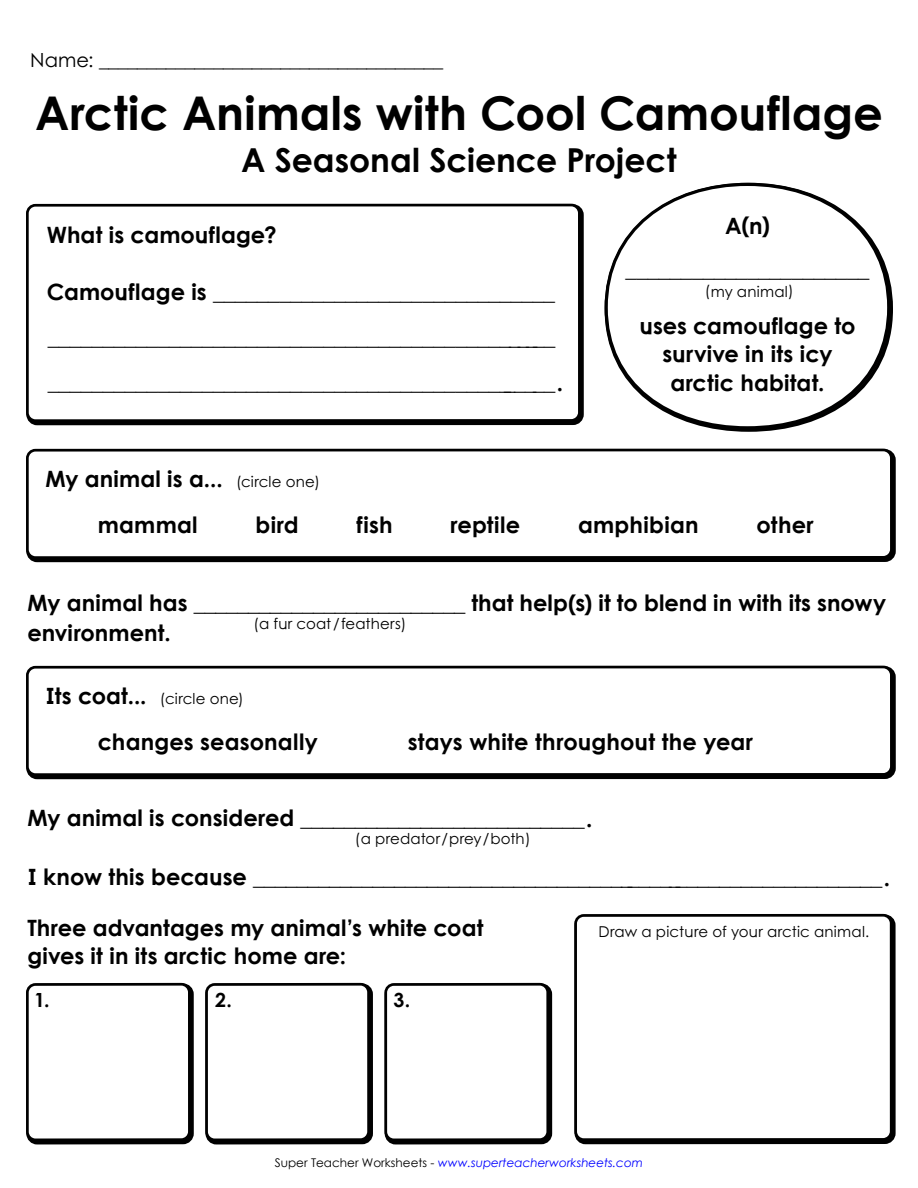
<style>
.page{position:relative;width:918px;height:1188px;background:#fff}
.page>*{position:absolute;margin:0;border:0;box-sizing:border-box;transform-origin:0 0}
.t1{font:700 46.5px "Century STW4";letter-spacing:.005em;color:#000}
.t2{font:700 33px "Century STW4";color:#000}
.t3{font:700 22.5px/28.5px "Century STW4";letter-spacing:.005em;color:#000}
.t4{font:19.5px "Century STW4";color:#000}
.t5{font:700 19.5px "Century STW4";color:#000}
.t6{font:15px "Century STW4";letter-spacing:.01em;color:#000}
.t7{font:italic 12px "Century Gothic 2";color:#00f}
.s1{font-weight:400;font-size:15px}
.s2{font-weight:700;font-size:22.5px}
.s3{font-style:normal;color:#000}
</style>
<div class="page">
<div style="left:26px;top:983px;width:168px;height:161px;border:5px solid #000;border-radius:8px"></div>
<div style="left:27px;top:984px;width:162px;height:156px;background:#fff;border-radius:8px"></div>
<div style="left:26px;top:983px;width:165px;height:158px;border:3px solid #000;border-radius:8px"></div>
<div style="left:206px;top:983px;width:167px;height:161px;border:5px solid #000;border-radius:8px"></div>
<div style="left:207px;top:984px;width:162px;height:156px;background:#fff;border-radius:8px"></div>
<div style="left:205px;top:983px;width:165px;height:158px;border:3px solid #000;border-radius:8px"></div>
<div style="left:385px;top:983px;width:167px;height:161px;border:5px solid #000;border-radius:8px"></div>
<div style="left:386px;top:984px;width:162px;height:156px;background:#fff;border-radius:8px"></div>
<div style="left:384px;top:983px;width:165px;height:158px;border:3px solid #000;border-radius:8px"></div>
<div style="left:575px;top:914px;width:321px;height:230px;border:5px solid #000;border-radius:8px"></div>
<div style="left:576px;top:915px;width:315px;height:225px;background:#fff;border-radius:8px"></div>
<div style="left:574px;top:914px;width:319px;height:227px;border:3px solid #000;border-radius:8px"></div>
<div style="left:26px;top:449px;width:870px;height:113px;border:5px solid #000;border-radius:8px"></div>
<div style="left:27px;top:450px;width:864px;height:108px;background:#fff;border-radius:8px"></div>
<div style="left:26px;top:449px;width:867px;height:110px;border:3px solid #000;border-radius:8px"></div>
<div style="left:26px;top:666px;width:870px;height:113px;border:5px solid #000;border-radius:8px"></div>
<div style="left:27px;top:667px;width:864px;height:108px;background:#fff;border-radius:8px"></div>
<div style="left:26px;top:666px;width:867px;height:110px;border:3px solid #000;border-radius:8px"></div>
<div style="left:26px;top:204px;width:555px;height:218px;border:3px solid #000;border-radius:8px"></div>
<p class="t4" style="left:30px;top:46px;width:415px">Name: ____________________________________</p>
<h1 class="t1" style="left:35px;top:78px;width:849px">Arctic Animals with Cool Camouflage</h1>
<h2 class="t2" style="left:241px;top:135px;width:437px">A Seasonal Science Project</h2>
<p class="t3" style="left:47px;top:219px;width:231px">What is camouflage?</p>
<p class="t3" style="left:47px;top:268px;width:518px;line-height:45px">Camouflage is _______________________________ _______________________________________________ _______________________________________________.</p>
<p class="t3" style="left:626px;top:203px;width:245px;line-height:43px;text-align:center">A(n) ______________________</p>
<p class="t3" style="left:639px;top:310px;width:218px;text-align:center">uses camouflage to survive in its icy arctic habitat.</p>
<p class="t6" style="left:705px;top:281px;width:90px">(my animal)</p>
<p class="t3" style="left:98px;top:455px;width:224px;line-height:45.5px;text-indent:-53px">My animal is a... <span class="s1">(circle one) </span>mammal</p>
<p class="t3" style="left:256px;top:509px;width:45px">bird</p>
<p class="t3" style="left:356px;top:509px;width:38px">fish</p>
<p class="t3" style="left:451px;top:509px;width:71px">reptile</p>
<p class="t3" style="left:578px;top:509px;width:122px">amphibian</p>
<p class="t3" style="left:756px;top:509px;width:59px">other</p>
<p class="t3" style="left:27px;top:587px;width:860px;line-height:30px">My animal has _________________________ that help(s) it to blend in with its snowy environment.</p>
<p class="t6" style="left:253px;top:614px;width:154px">(a fur coat/feathers)</p>
<p class="t6" style="left:45px;top:688px;width:200px"><span class="s2">Its coat...</span> (circle one)</p>
<p class="t3" style="left:98px;top:726px;width:222px">changes seasonally</p>
<p class="t3" style="left:408px;top:726px;width:347px">stays white throughout the year</p>
<p class="t3" style="left:27px;top:803px;width:567px">My animal is considered __________________________.</p>
<p class="t6" style="left:355px;top:828px;width:177px">(a predator/prey/both)</p>
<p class="t3" style="left:27px;top:861px;width:864px">I know this because ___________________________________________________________.</p>
<p class="t3" style="left:27px;top:912px;width:458px">Three advantages my animal’s white coat gives it in its arctic home are:</p>
<p class="t5" style="left:34px;top:985px;width:17px">1.</p>
<p class="t5" style="left:215px;top:985px;width:18px">2.</p>
<p class="t5" style="left:394px;top:985px;width:18px">3.</p>
<p class="t6" style="left:598px;top:921px;width:272px">Draw a picture of your arctic animal.</p>
<p class="t7" style="left:275px;top:1154px;width:370px"><span class="s3">Super Teacher Worksheets -</span> www.superteacherworksheets.com</p>
</div>
